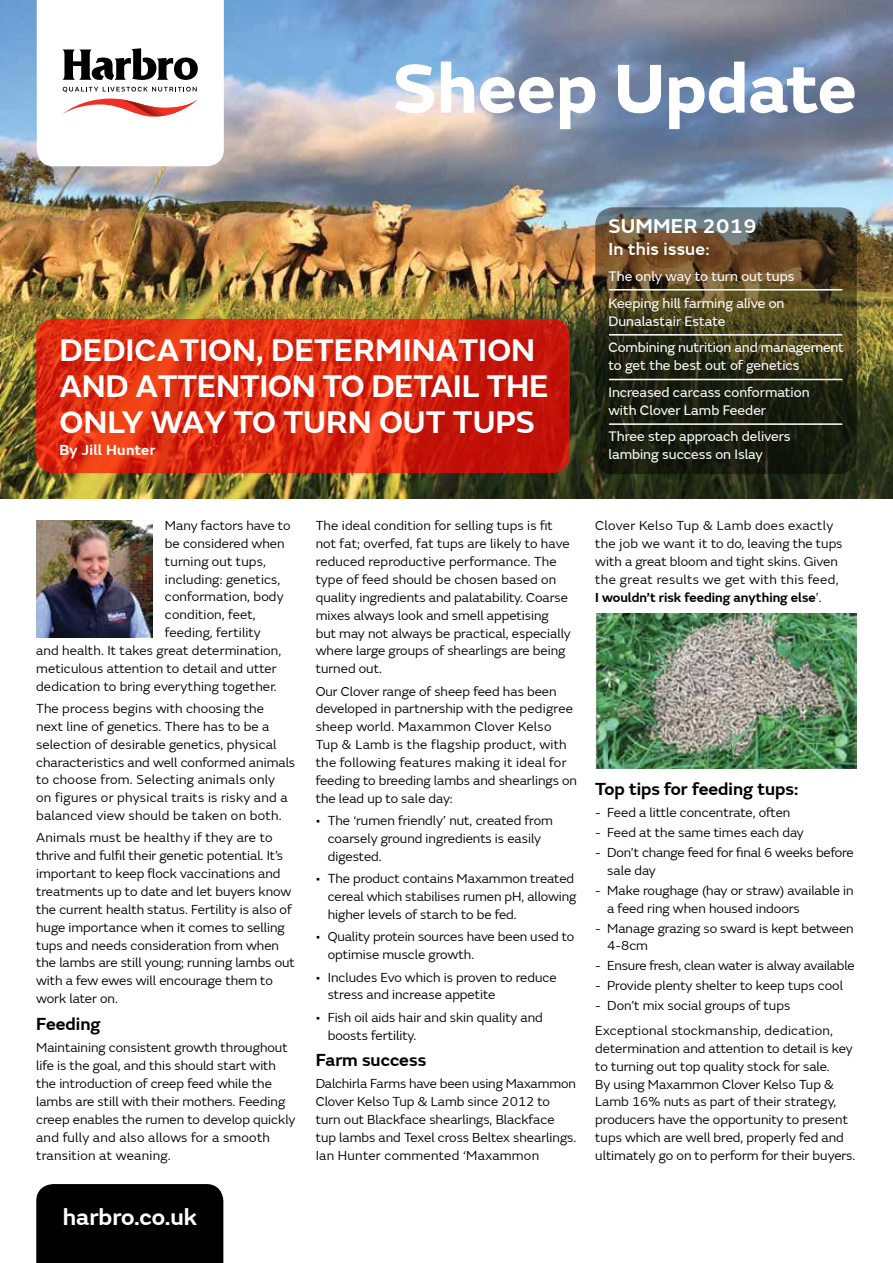
<style>
.page{position:relative;width:893px;height:1263px;background:#fff}
.page>*{position:absolute;margin:0;border:0;box-sizing:border-box;transform-origin:0 0}
.t1{font:700 72px "FS Emeric";color:#fff}
.t2{font:600 32.25px/36px "FS Emeric";color:#fff}
.t3{font:600 24px "FS Emeric";color:#fff}
.t4{font:600 20.55px "FS Emeric";letter-spacing:.01em;color:#fff}
.t5{font:600 18px "FS Emeric";color:#000}
.t6{font:500 18px "FS Emeric";letter-spacing:.01em;color:#fff}
.t7{font:600 15px "FS Emeric";letter-spacing:.02em;color:#fff}
.t8{font:14.25px/26.5px "FS Emeric";color:#fff}
.t9{font:13.5px/18px "FS Emeric";color:#000}
.t10{font:13.5px/24.3px "FS Emeric";letter-spacing:.02em;color:#000}
.s1{font-weight:600}
</style>
<div class="page">
<img style="left:0;top:0;width:893px;height:499px">
<svg style="left:37px;top:0;width:187px;height:166px"></svg>
<div style="left:36px;top:1184px;width:187px;height:79px;background:#000"></div>
<svg style="left:36px;top:319px;width:534px;height:154px;background:#d7260f"></svg>
<svg style="left:595px;top:207px;width:262px;height:267px;background:#3c3720"></svg>
<hr style="left:609px;top:289px;width:233px;height:2px;background:#fff">
<hr style="left:609px;top:379px;width:233px;height:1px;background:#fff">
<hr style="left:609px;top:423px;width:233px;height:2px;background:#fff">
<hr style="left:609px;top:334px;width:233px;height:2px;background:#fff">
<img style="left:36px;top:521px;width:116px;height:116px">
<img style="left:595px;top:613px;width:262px;height:155px">
<h1 class="t1" style="left:393px;top:31px;width:465px">Sheep Update</h1>
<h2 class="t2" style="left:60px;top:329px;width:491px">Dedication, determination an d attention to detail th e on ly way to turn out tups</h2>
<p class="t7" style="left:60px;top:438px;width:97px">By Jill Hunter</p>
<h3 class="t4" style="left:608px;top:210px;width:29px">SUMMER</h3>
<h3 class="t4" style="left:703px;top:210px;width:56px">2019</h3>
<h3 class="t6" style="left:608px;top:235px;width:103px">In this issue:</h3>
<p class="t8" style="left:608px;top:262px;width:187px">The only way to turn out tups<br>Keeping hill farming alive on</p>
<p class="t8" style="left:608px;top:307px;width:237px">Dunalastair Estate<br>Combining nutrition and management</p>
<p class="t8" style="left:608px;top:351px;width:203px">to get the best out of genetics<br>Increased carcass conformation</p>
<p class="t8" style="left:608px;top:396px;width:184px">with Clover Lamb Feeder<br>Three step approach delivers</p>
<p class="t8" style="left:608px;top:440px;width:156px">lambing success on Islay</p>
<p class="t9" style="left:165px;top:516px;width:127px">Many factors have to</p>
<p class="t9" style="left:165px;top:534px;width:121px">be considered when</p>
<p class="t9" style="left:165px;top:551px;width:102px">turning out tups,</p>
<p class="t9" style="left:165px;top:569px;width:117px">including: genetics,</p>
<p class="t9" style="left:165px;top:587px;width:120px">conformation, body</p>
<p class="t9" style="left:165px;top:605px;width:92px">condition, feet,</p>
<p class="t9" style="left:165px;top:623px;width:97px">feeding, fertility</p>
<p class="t9" style="left:36px;top:641px;width:247px">and health. It takes great determination,</p>
<p class="t9" style="left:36px;top:659px;width:242px">meticulous attention to detail and utter</p>
<p class="t9" style="left:36px;top:677px;width:242px">dedication to bring everything together.</p>
<p class="t9" style="left:36px;top:699px;width:261px">The process begins with choosing the<br>next line of genetics. There has to be a selection of desirable genetics, physical characteristics and well conformed animals to choose from. Selecting animals only<br>on figures or physical traits is risky and a balanced view should be taken on both.</p>
<p class="t9" style="left:36px;top:828px;width:260px">Animals must be healthy if they are to thrive and fulfil their genetic potential. It’s important to keep flock vaccinations and treatments up to date and let buyers know the current health status. Fertility is also of huge importance when it comes to selling tups and needs consideration from when the lambs are still young; running lambs out with a few ewes will encourage them to work later on.</p>
<h3 class="t5" style="left:36px;top:1010px;width:66px">Feeding</h3>
<p class="t9" style="left:36px;top:1038px;width:261px">Maintaining consistent growth throughout life is the goal, and this should start with the introduction of creep feed while the lambs are still with their mothers. Feeding creep enables the rumen to develop quickly and fully and also allows for a smooth transition at weaning.</p>
<h3 class="t3" style="left:63px;top:1198px;width:136px">harbro.co.uk</h3>
<p class="t9" style="left:316px;top:516px;width:257px">The ideal condition for selling tups is fit not fat; overfed, fat tups are likely to have reduced reproductive performance. The type of feed should be chosen based on quality ingredients and palatability. Coarse mixes always look and smell appetising but may not always be practical, especially where large groups of shearlings are being turned out.</p>
<p class="t9" style="left:316px;top:681px;width:263px">Our Clover range of sheep feed has been developed in partnership with the pedigree sheep world. Maxammon Clover Kelso Tup &amp; Lamb is the flagship product, with the following features making it ideal for feeding to breeding lambs and shearlings on the lead up to sale day:</p>
<p class="t9" style="left:328px;top:811px;width:227px;text-indent:-12px">• The ‘rumen friendly’ nut, created from coarsely ground ingredients is easily digested.</p>
<p class="t9" style="left:328px;top:869px;width:250px;text-indent:-12px">• The product contains Maxammon treated cereal which stabilises rumen pH, allowing higher levels of starch to be fed.</p>
<p class="t9" style="left:328px;top:927px;width:248px;text-indent:-12px">• Quality protein sources have been used to optimise muscle growth.</p>
<p class="t9" style="left:328px;top:967px;width:231px;text-indent:-12px">• Includes Evo which is proven to reduce stress and increase appetite</p>
<p class="t9" style="left:328px;top:1007px;width:217px;text-indent:-12px">• Fish oil aids hair and skin quality and boosts fertility.</p>
<h3 class="t5" style="left:316px;top:1046px;width:112px">Farm success</h3>
<p class="t9" style="left:316px;top:1074px;width:262px">Dalchirla Farms have been using Maxammon Clover Kelso Tup &amp; Lamb since 2012 to turn out Blackface shearlings, Blackface tup lambs and Texel cross Beltex shearlings.<br>Ian Hunter commented ‘Maxammon</p>
<p class="t9" style="left:595px;top:516px;width:249px">Clover Kelso Tup &amp; Lamb does exactly the job we want it to do, leaving the tups with a great bloom and tight skins. Given the great results we get with this feed, <span class="s1">I wouldn’t risk feeding anything else</span>’.</p>
<h3 class="t5" style="left:595px;top:775px;width:205px">Top tips for feeding tups:</h3>
<p class="t9" style="left:595px;top:803px;width:197px">- Feed a little concentrate, often</p>
<p class="t9" style="left:595px;top:823px;width:210px">- Feed at the same times each day</p>
<p class="t9" style="left:607px;top:843px;width:248px;text-indent:-12px">- Don’t change feed for final 6 weeks before sale day</p>
<p class="t9" style="left:607px;top:881px;width:248px;text-indent:-12px">- Make roughage (hay or straw) available in a feed ring when housed indoors</p>
<p class="t9" style="left:607px;top:918px;width:248px;text-indent:-12px">- Manage grazing so sward is kept between<br>4-8cm</p>
<p class="t9" style="left:595px;top:956px;width:261px">- Ensure fresh, clean water is alway available</p>
<p class="t9" style="left:595px;top:976px;width:249px">- Provide plenty shelter to keep tups cool</p>
<p class="t10" style="left:595px;top:993px;width:239px">- Don’t mix social groups of tups<br>Exceptional stockmanship, dedication,</p>
<p class="t9" style="left:595px;top:1038px;width:262px">determination and attention to detail is key to turning out top quality stock for sale.<br>By using Maxammon Clover Kelso Tup &amp; Lamb 16% nuts as part of their strategy, producers have the opportunity to present tups which are well bred, properly fed and ultimately go on to perform for their buyers.</p>
</div>
